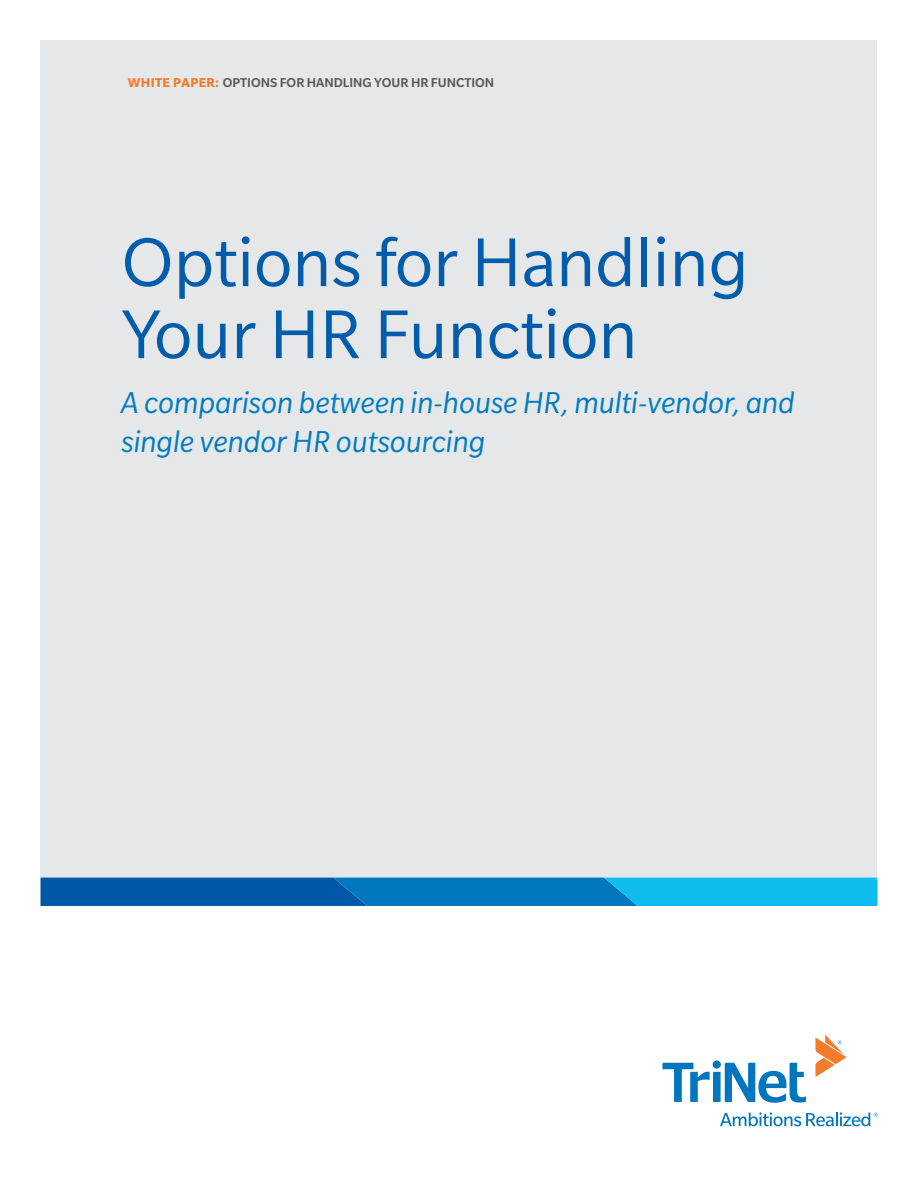
<style>
.page{position:relative;width:918px;height:1188px;background:#fff}
.page>*{position:absolute;margin:0;border:0;box-sizing:border-box;transform-origin:0 0}
.t1{font:75px/72px "Slate Std";color:#015dab}
.t2{font:italic 33px/39px "Slate Std";color:#007cc2}
.t3{font:500 13.95px "Slate Std";color:#57585a}
.s1{font-weight:700;color:#f37b29}
</style>
<div class="page">
<div style="left:40px;top:40px;width:838px;height:838px;background:#e6e7e9"></div>
<svg style="left:40px;top:877px;width:838px;height:29px;background:#0983c6"></svg>
<svg style="left:713px;top:1060px;width:8px;height:9px"></svg>
<svg style="left:662px;top:1063px;width:144px;height:40px"></svg>
<svg style="left:815px;top:1035px;width:32px;height:42px"></svg>
<svg style="left:720px;top:1112px;width:158px;height:14px"></svg>
<p class="t3" style="left:128px;top:75px;width:368px"><span class="s1">WHITE PAPER:</span> OPTIONS FOR HANDLING YOUR HR FUNCTION</p>
<h1 class="t1" style="left:122px;top:226px;width:629px">Options for Handling<br>Your HR Function</h1>
<p class="t2" style="left:122px;top:383px;width:675px">A comparison between in-house HR, multi-vendor, and single vendor HR outsourcing</p>
</div>
